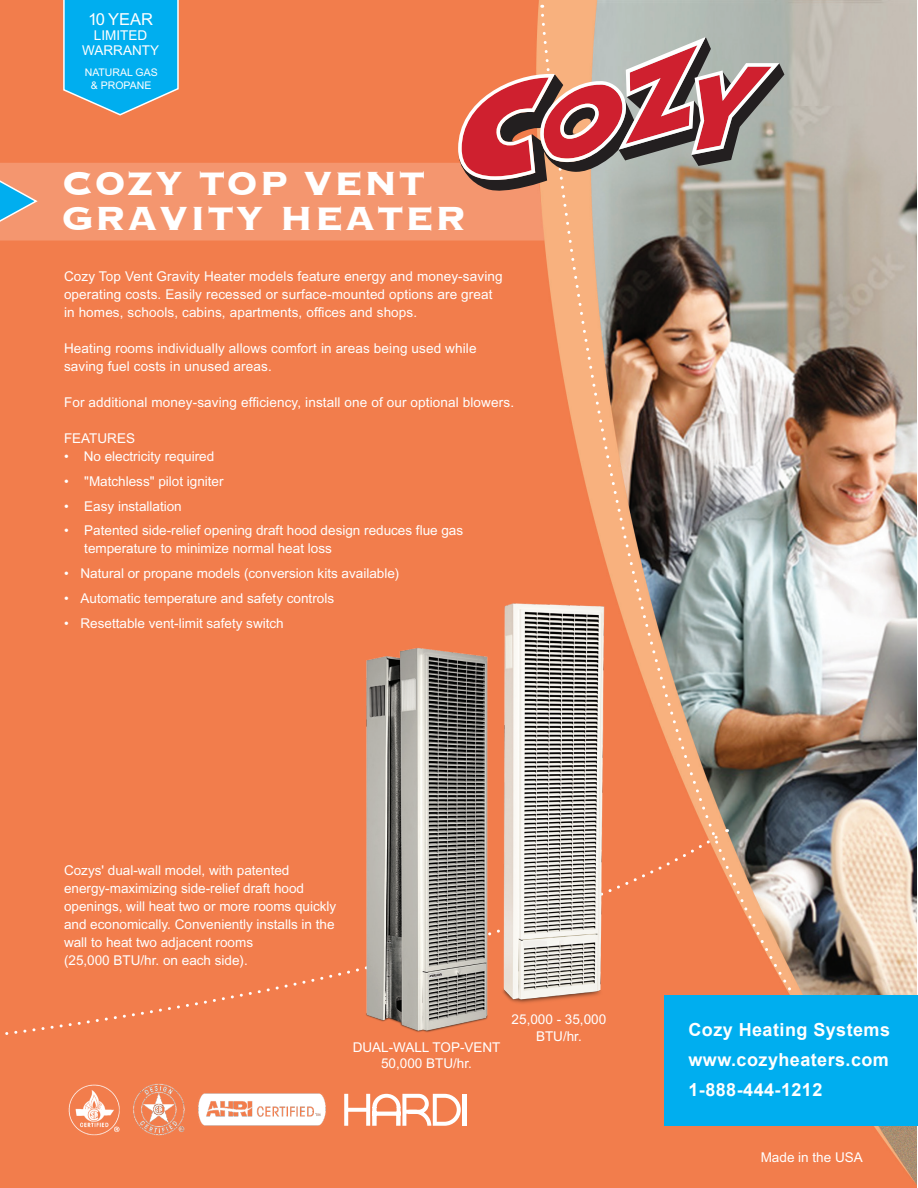
<style>
.page{position:relative;width:918px;height:1188px;background:#fff}
.page>*{position:absolute;margin:0;border:0;box-sizing:border-box;transform-origin:0 0}
.t1{font:700 43.5px/34.5px "Copperplate";letter-spacing:.025em;color:#fff}
.t2{font:700 18px/30px "Arial";letter-spacing:.025em;color:#fff;text-align:justify}
.t3{font:16.5px "Arial CE";color:#fff}
.t4{font:13.5px/18px "Arial CE";color:#fff}
.t5{font:10.5px/13.5px "Arial CE";color:#fff;text-align:center}
</style>
<div class="page">
<img style="left:0;top:1px;width:916px;height:1187px">
<img style="left:539px;top:12px;width:268px;height:984px">
<div style="left:0;top:829px;width:727px;height:223px;background:#f27d4c"></div>
<img style="left:489px;top:584px;width:133px;height:432px">
<img style="left:198px;top:1076px;width:129px;height:67px">
<svg style="left:344px;top:1094px;width:117px;height:32px"></svg>
<hr style="left:463px;top:1094px;width:4px;height:32px;background:#fff">
<img style="left:347px;top:643px;width:156px;height:405px">
<img style="left:68px;top:1082px;width:53px;height:57px">
<img style="left:131px;top:1083px;width:55px;height:53px">
<div style="left:665px;top:996px;width:253px;height:130px;background:#00aeef"></div>
<svg style="left:0;top:0;width:784px;height:241px;background:#cc8a71"></svg>
<p class="t3" style="left:88px;top:10px;width:66px">10 YEAR</p>
<p class="t4" style="left:82px;top:28px;width:78px;line-height:15px;text-align:center">LIMITED<br>WARRANTY</p>
<p class="t5" style="left:85px;top:65px;width:74px">NATURAL GAS &amp; PROPANE</p>
<h1 class="t1" style="left:62px;top:164px;width:406px">COZY TOP VENT<br>GRAVITY HEATER</h1>
<p class="t4" style="left:64px;top:267px;width:440px">Cozy Top Vent Gravity Heater models feature energy and money-saving operating costs. Easily recessed or surface-mounted options are great in homes, schools, cabins, apartments, offices and shops.</p>
<p class="t4" style="left:64px;top:339px;width:414px">Heating rooms individually allows comfort in areas being used while saving fuel costs in unused areas.</p>
<p class="t4" style="left:64px;top:393px;width:452px">For additional money-saving efficiency, install one of our optional blowers.</p>
<p class="t4" style="left:64px;top:429px;width:152px">FEATURES<br>¥ No electricity required</p>
<p class="t4" style="left:64px;top:469px;width:401px;line-height:24.8px">¥ "Matchless" pilot igniter<br>¥ Easy installation<br>¥ Patented side-relief opening draft hood design reduces flue gas</p>
<p class="t4" style="left:64px;top:536px;width:337px;line-height:24.8px;text-indent:20px">temperature to minimize normal heat loss<br>¥ Natural or propane models (conversion kits available) ¥ Automatic temperature and safety controls<br>¥ Resettable vent-limit safety switch</p>
<p class="t4" style="left:64px;top:861px;width:274px">Cozys' dual-wall model, with patented energy-maximizing side-relief draft hood openings, will heat two or more rooms quickly and economically. Conveniently installs in the wall to heat two adjacent rooms<br>(25,000 BTU/hr. on each side).</p>
<p class="t4" style="left:353px;top:1039px;width:149px;line-height:16.2px;text-align:center">DUAL-WALL TOP-VENT<br>50,000 BTU/hr.</p>
<p class="t4" style="left:512px;top:1011px;width:96px;line-height:16.2px;text-align:center">25,000 - 35,000<br>BTU/hr.</p>
<h2 class="t2" style="left:688px;top:1015px;width:203px">Cozy Heating Systems www.cozyheaters.com 1-888-444-1212</h2>
<p class="t4" style="left:761px;top:1148px;width:104px">Made in the USA</p>
</div>
